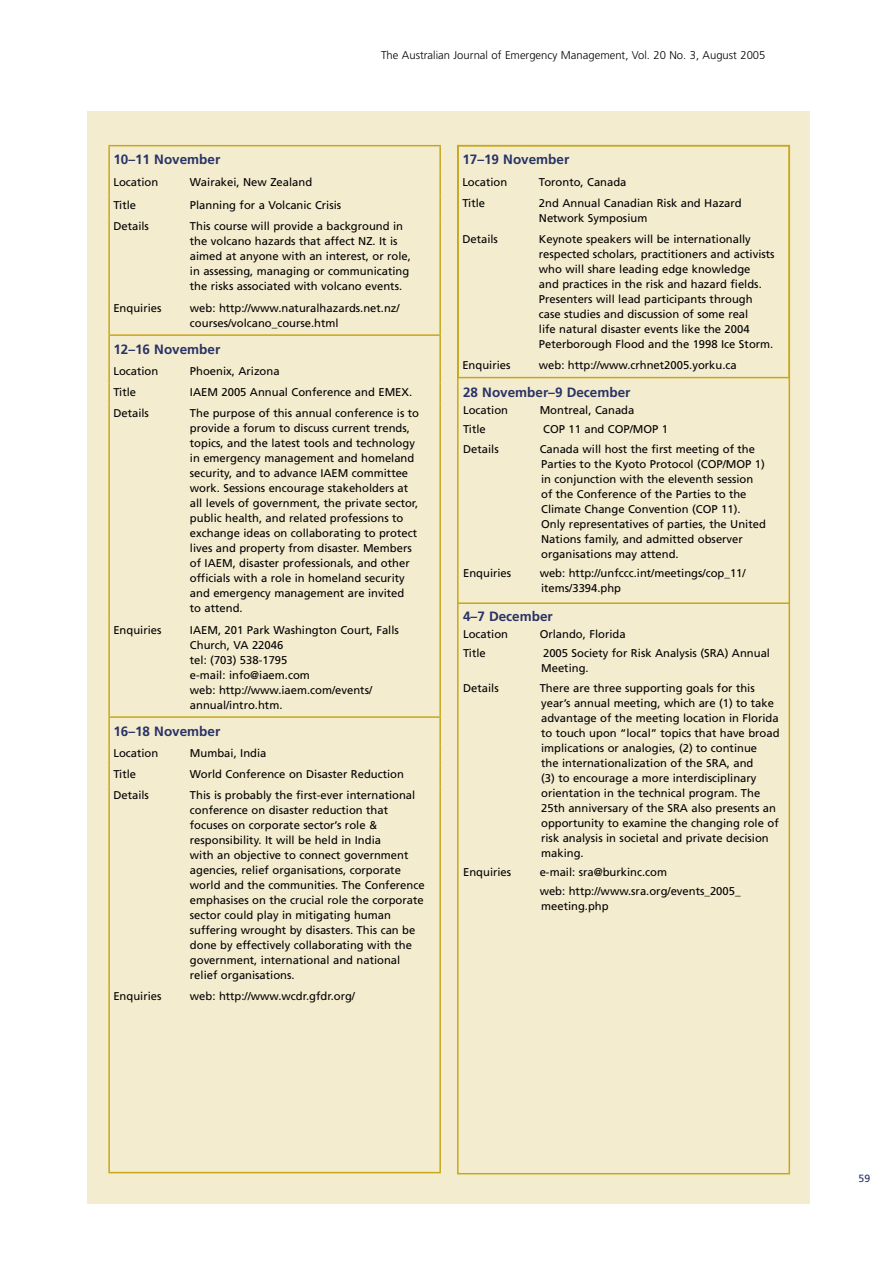
<style>
.page{position:relative;width:893px;height:1263px;background:#fff}
.page>*{position:absolute;margin:0;border:0;box-sizing:border-box;transform-origin:0 0}
.conf_date{font:700 13.5px "Frutiger";color:#283366}
.conf_text{font:11.25px/15px "Frutiger";color:#000}
.t1{font:300 11.25px "Frutiger";color:#000}
.t2{font:10.5px "Frutiger";color:#283366}
</style>
<div class="page">
<div style="left:87px;top:111px;width:723px;height:1092px;background:#f4eccf"></div>
<div style="left:457px;top:145px;width:333px;height:1029px;border:2px solid #c6a819"></div>
<hr style="left:458px;top:602px;width:331px;height:2px;background:#c6a819">
<hr style="left:108px;top:146px;width:2px;height:27px;background:#c6a819">
<hr style="left:439px;top:146px;width:2px;height:27px;background:#c6a819">
<hr style="left:108px;top:173px;width:2px;height:24px;background:#c6a819">
<hr style="left:439px;top:173px;width:2px;height:24px;background:#c6a819">
<hr style="left:108px;top:197px;width:2px;height:21px;background:#c6a819">
<hr style="left:439px;top:197px;width:2px;height:21px;background:#c6a819">
<hr style="left:108px;top:218px;width:2px;height:81px;background:#c6a819">
<hr style="left:439px;top:218px;width:2px;height:81px;background:#c6a819">
<hr style="left:108px;top:299px;width:2px;height:35px;background:#c6a819">
<hr style="left:439px;top:299px;width:2px;height:35px;background:#c6a819">
<hr style="left:108px;top:336px;width:2px;height:26px;background:#c6a819">
<hr style="left:439px;top:336px;width:2px;height:26px;background:#c6a819">
<hr style="left:108px;top:362px;width:2px;height:21px;background:#c6a819">
<hr style="left:439px;top:362px;width:2px;height:21px;background:#c6a819">
<hr style="left:108px;top:383px;width:2px;height:22px;background:#c6a819">
<hr style="left:439px;top:383px;width:2px;height:22px;background:#c6a819">
<hr style="left:108px;top:405px;width:2px;height:216px;background:#c6a819">
<hr style="left:439px;top:405px;width:2px;height:216px;background:#c6a819">
<hr style="left:108px;top:621px;width:2px;height:95px;background:#c6a819">
<hr style="left:439px;top:621px;width:2px;height:95px;background:#c6a819">
<hr style="left:108px;top:718px;width:2px;height:26px;background:#c6a819">
<hr style="left:439px;top:718px;width:2px;height:26px;background:#c6a819">
<hr style="left:108px;top:744px;width:2px;height:21px;background:#c6a819">
<hr style="left:439px;top:744px;width:2px;height:21px;background:#c6a819">
<hr style="left:108px;top:765px;width:2px;height:22px;background:#c6a819">
<hr style="left:439px;top:765px;width:2px;height:22px;background:#c6a819">
<hr style="left:108px;top:787px;width:2px;height:201px;background:#c6a819">
<hr style="left:439px;top:787px;width:2px;height:201px;background:#c6a819">
<hr style="left:108px;top:988px;width:2px;height:184px;background:#c6a819">
<hr style="left:439px;top:988px;width:2px;height:184px;background:#c6a819">
<hr style="left:108px;top:145px;width:333px;height:1px;background:#c6a819">
<hr style="left:108px;top:334px;width:333px;height:2px;background:#c6a819">
<hr style="left:108px;top:1172px;width:333px;height:1px;background:#c6a819">
<hr style="left:108px;top:716px;width:333px;height:2px;background:#c6a819">
<hr style="left:457px;top:146px;width:2px;height:27px;background:#c6a819">
<hr style="left:788px;top:146px;width:2px;height:27px;background:#c6a819">
<hr style="left:457px;top:173px;width:2px;height:21px;background:#c6a819">
<hr style="left:788px;top:173px;width:2px;height:21px;background:#c6a819">
<hr style="left:457px;top:194px;width:2px;height:36px;background:#c6a819">
<hr style="left:788px;top:194px;width:2px;height:36px;background:#c6a819">
<hr style="left:457px;top:230px;width:2px;height:126px;background:#c6a819">
<hr style="left:788px;top:230px;width:2px;height:126px;background:#c6a819">
<hr style="left:457px;top:356px;width:2px;height:21px;background:#c6a819">
<hr style="left:788px;top:356px;width:2px;height:21px;background:#c6a819">
<hr style="left:457px;top:145px;width:333px;height:1px;background:#c6a819">
<hr style="left:457px;top:377px;width:333px;height:1px;background:#c6a819">
<p class="t1" style="left:381px;top:49px;width:386px">The Australian Journal of Emergency Management, Vol. 20 No. 3, August 2005</p>
<p class="conf_date" style="left:113px;top:152px;width:108px">10–11 November</p>
<p class="conf_text" style="left:113px;top:174px;width:46px">Location</p>
<p class="conf_text" style="left:190px;top:174px;width:124px">Wairakei, New Zealand</p>
<p class="conf_text" style="left:113px;top:198px;width:24px">Title</p>
<p class="conf_text" style="left:190px;top:198px;width:153px">Planning for a Volcanic Crisis</p>
<p class="conf_text" style="left:113px;top:219px;width:37px">Details</p>
<p class="conf_text" style="left:190px;top:219px;width:223px">This course will provide a background in the volcano hazards that affect NZ. It is aimed at anyone with an interest, or role, in assessing, managing or communicating the risks associated with volcano events.</p>
<p class="conf_text" style="left:113px;top:300px;width:50px">Enquiries</p>
<p class="conf_text" style="left:190px;top:300px;width:211px">web: http://www.naturalhazards.net.nz/ courses/volcano_course.html</p>
<p class="conf_date" style="left:113px;top:341px;width:108px">12–16 November</p>
<p class="conf_text" style="left:113px;top:364px;width:46px">Location</p>
<p class="conf_text" style="left:190px;top:364px;width:91px">Phoenix, Arizona</p>
<p class="conf_text" style="left:113px;top:385px;width:24px">Title</p>
<p class="conf_text" style="left:190px;top:385px;width:224px">IAEM 2005 Annual Conference and EMEX.</p>
<p class="conf_text" style="left:113px;top:406px;width:37px">Details</p>
<p class="conf_text" style="left:190px;top:406px;width:231px">The purpose of this annual conference is to provide a forum to discuss current trends, topics, and the latest tools and technology in emergency management and homeland security, and to advance IAEM committee work. Sessions encourage stakeholders at all levels of government, the private sector, public health, and related professions to exchange ideas on collaborating to protect lives and property from disaster. Members of IAEM, disaster professionals, and other officials with a role in homeland security and emergency management are invited<br>to attend.</p>
<p class="conf_text" style="left:113px;top:622px;width:50px">Enquiries</p>
<p class="conf_text" style="left:190px;top:622px;width:210px">IAEM, 201 Park Washington Court, Falls<br>Church, VA 22046<br>tel: (703) 538-1795<br>e-mail: info@iaem.com<br>web: http://www.iaem.com/events/ annual/intro.htm.</p>
<p class="conf_date" style="left:113px;top:723px;width:108px">16–18 November</p>
<p class="conf_text" style="left:113px;top:745px;width:46px">Location</p>
<p class="conf_text" style="left:190px;top:745px;width:78px">Mumbai, India</p>
<p class="conf_text" style="left:113px;top:767px;width:24px">Title</p>
<p class="conf_text" style="left:190px;top:767px;width:216px">World Conference on Disaster Reduction</p>
<p class="conf_text" style="left:113px;top:788px;width:37px">Details</p>
<p class="conf_text" style="left:190px;top:788px;width:236px">This is probably the first-ever international conference on disaster reduction that focuses on corporate sector’s role &amp; responsibility. It will be held in India<br>with an objective to connect government agencies, relief organisations, corporate world and the communities. The Conference emphasises on the crucial role the corporate sector could play in mitigating human suffering wrought by disasters. This can be done by effectively collaborating with the government, international and national relief organisations.</p>
<p class="conf_text" style="left:113px;top:989px;width:50px">Enquiries</p>
<p class="conf_text" style="left:190px;top:989px;width:167px">web: http://www.wcdr.gfdr.org/</p>
<p class="conf_date" style="left:462px;top:152px;width:108px">17–19 November</p>
<p class="conf_text" style="left:462px;top:174px;width:46px">Location</p>
<p class="conf_text" style="left:539px;top:174px;width:89px">Toronto, Canada</p>
<p class="conf_text" style="left:462px;top:195px;width:24px">Title</p>
<p class="conf_text" style="left:539px;top:195px;width:204px">2nd Annual Canadian Risk and Hazard<br>Network Symposium</p>
<p class="conf_text" style="left:462px;top:232px;width:37px">Details</p>
<p class="conf_text" style="left:539px;top:232px;width:237px">Keynote speakers will be internationally respected scholars, practitioners and activists who will share leading edge knowledge<br>and practices in the risk and hazard fields.<br>Presenters will lead participants through case studies and discussion of some real<br>life natural disaster events like the 2004<br>Peterborough Flood and the 1998 Ice Storm.</p>
<p class="conf_text" style="left:462px;top:358px;width:50px">Enquiries</p>
<p class="conf_text" style="left:539px;top:358px;width:199px">web: http://www.crhnet2005.yorku.ca</p>
<p class="conf_date" style="left:463px;top:384px;width:169px">28 November–9 December</p>
<p class="conf_text" style="left:463px;top:403px;width:46px">Location</p>
<p class="conf_text" style="left:540px;top:403px;width:96px">Montreal, Canada</p>
<p class="conf_text" style="left:463px;top:422px;width:24px">Title</p>
<p class="conf_text" style="left:543px;top:422px;width:127px">COP 11 and COP/MOP 1</p>
<p class="conf_text" style="left:463px;top:441px;width:37px">Details</p>
<p class="conf_text" style="left:540px;top:441px;width:228px">Canada will host the first meeting of the Parties to the Kyoto Protocol (COP/MOP 1) in conjunction with the eleventh session of the Conference of the Parties to the Climate Change Convention (COP 11).<br>Only representatives of parties, the United Nations family, and admitted observer organisations may attend.</p>
<p class="conf_text" style="left:463px;top:566px;width:50px">Enquiries</p>
<p class="conf_text" style="left:540px;top:566px;width:207px">web: http://unfccc.int/meetings/cop_11/ items/3394.php</p>
<p class="conf_date" style="left:463px;top:608px;width:91px">4–7 December</p>
<p class="conf_text" style="left:463px;top:627px;width:46px">Location</p>
<p class="conf_text" style="left:540px;top:627px;width:87px">Orlando, Florida</p>
<p class="conf_text" style="left:463px;top:646px;width:24px">Title</p>
<p class="conf_text" style="left:541px;top:646px;width:230px">2005 Society for Risk Analysis (SRA) Annual<br>Meeting.</p>
<p class="conf_text" style="left:463px;top:680px;width:37px">Details</p>
<p class="conf_text" style="left:540px;top:680px;width:241px">There are three supporting goals for this year’s annual meeting, which are (1) to take advantage of the meeting location in Florida to touch upon “local” topics that have broad implications or analogies, (2) to continue<br>the internationalization of the SRA, and<br>(3) to encourage a more interdisciplinary orientation in the technical program. The 25th anniversary of the SRA also presents an opportunity to examine the changing role of risk analysis in societal and private decision making.</p>
<p class="conf_text" style="left:463px;top:864px;width:50px">Enquiries</p>
<p class="conf_text" style="left:540px;top:864px;width:129px">e-mail: sra@burkinc.com</p>
<p class="conf_text" style="left:540px;top:884px;width:202px">web: http://www.sra.org/events_2005_ meeting.php</p>
<p class="t2" style="left:858px;top:1172px;width:13px">59</p>
</div>
